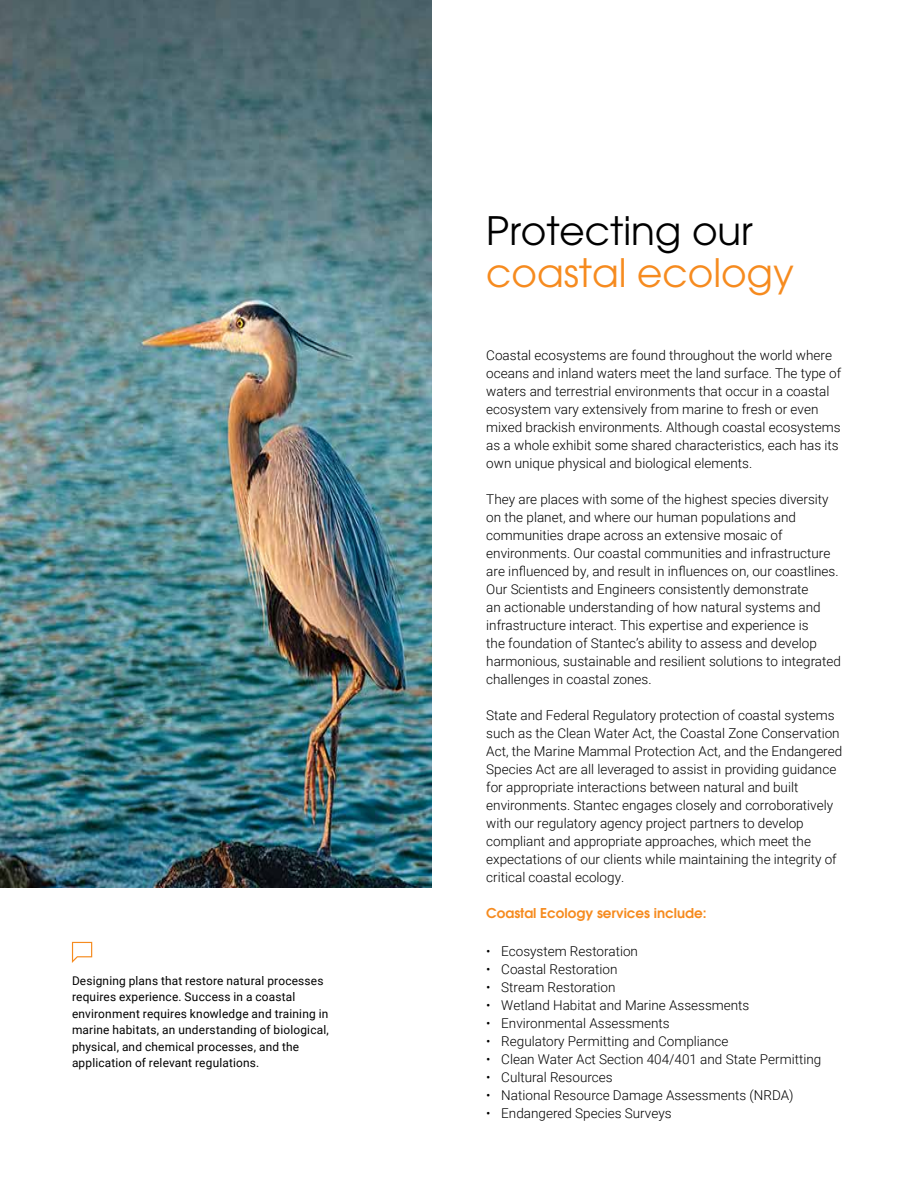
<style>
.page{position:relative;width:918px;height:1188px;background:#fff}
.page>*{position:absolute;margin:0;border:0;box-sizing:border-box;transform-origin:0 0}
.t1{font:39px "ITC Avant Garde Pro";color:#f68b1f}
.t2{font:39px "ITC Avant Garde Pro";color:#000}
.t3{font:300 13.5px/18px "Roboto";color:#000}
.t4{font:600 13.5px "ITC Avant Garde Pro";color:#f68b1f}
.t5{font:12px/16.5px "Roboto";letter-spacing:.015em;color:#000}
</style>
<div class="page">
<img style="left:0;top:0;width:432px;height:888px">
<svg style="left:72px;top:942px;width:20px;height:21px"></svg>
<p class="t5" style="left:72px;top:972px;width:258px">Designing plans that restore natural processes requires experience. Success in a coastal environment requires knowledge and training in marine habitats, an understanding of biological, physical, and chemical processes, and the application of relevant regulations.</p>
<h1 class="t2" style="left:486px;top:207px;width:268px">Protecting our</h1>
<h1 class="t1" style="left:486px;top:249px;width:309px">coastal ecology</h1>
<p class="t3" style="left:486px;top:346px;width:356px">Coastal ecosystems are found throughout the world where oceans and inland waters meet the land surface. The type of waters and terrestrial environments that occur in a coastal ecosystem vary extensively from marine to fresh or even mixed brackish environments. Although coastal ecosystems as a whole exhibit some shared characteristics, each has its own unique physical and biological elements.</p>
<p class="t3" style="left:486px;top:490px;width:356px">They are places with some of the highest species diversity on the planet, and where our human populations and communities drape across an extensive mosaic of environments. Our coastal communities and infrastructure are influenced by, and result in influences on, our coastlines.<br>Our Scientists and Engineers consistently demonstrate<br>an actionable understanding of how natural systems and infrastructure interact. This expertise and experience is<br>the foundation of Stantec’s ability to assess and develop harmonious, sustainable and resilient solutions to integrated challenges in coastal zones.</p>
<p class="t3" style="left:486px;top:706px;width:358px">State and Federal Regulatory protection of coastal systems such as the Clean Water Act, the Coastal Zone Conservation Act, the Marine Mammal Protection Act, and the Endangered Species Act are all leveraged to assist in providing guidance for appropriate interactions between natural and built environments. Stantec engages closely and corroboratively with our regulatory agency project partners to develop compliant and appropriate approaches, which meet the expectations of our clients while maintaining the integrity of critical coastal ecology.</p>
<p class="t4" style="left:486px;top:904px;width:222px">Coastal Ecology services include:</p>
<p class="t3" style="left:486px;top:942px;width:153px">• Ecosystem Restoration</p>
<p class="t3" style="left:486px;top:960px;width:133px">• Coastal Restoration</p>
<p class="t3" style="left:486px;top:978px;width:131px">• Stream Restoration</p>
<p class="t3" style="left:486px;top:996px;width:265px">• Wetland Habitat and Marine Assessments</p>
<p class="t3" style="left:486px;top:1014px;width:185px">• Environmental Assessments</p>
<p class="t3" style="left:486px;top:1032px;width:244px">• Regulatory Permitting and Compliance</p>
<p class="t3" style="left:486px;top:1050px;width:336px">• Clean Water Act Section 404/401 and State Permitting</p>
<p class="t3" style="left:486px;top:1068px;width:128px">• Cultural Resources</p>
<p class="t3" style="left:486px;top:1086px;width:309px">• National Resource Damage Assessments (NRDA)</p>
<p class="t3" style="left:486px;top:1104px;width:187px">• Endangered Species Surveys</p>
</div>
